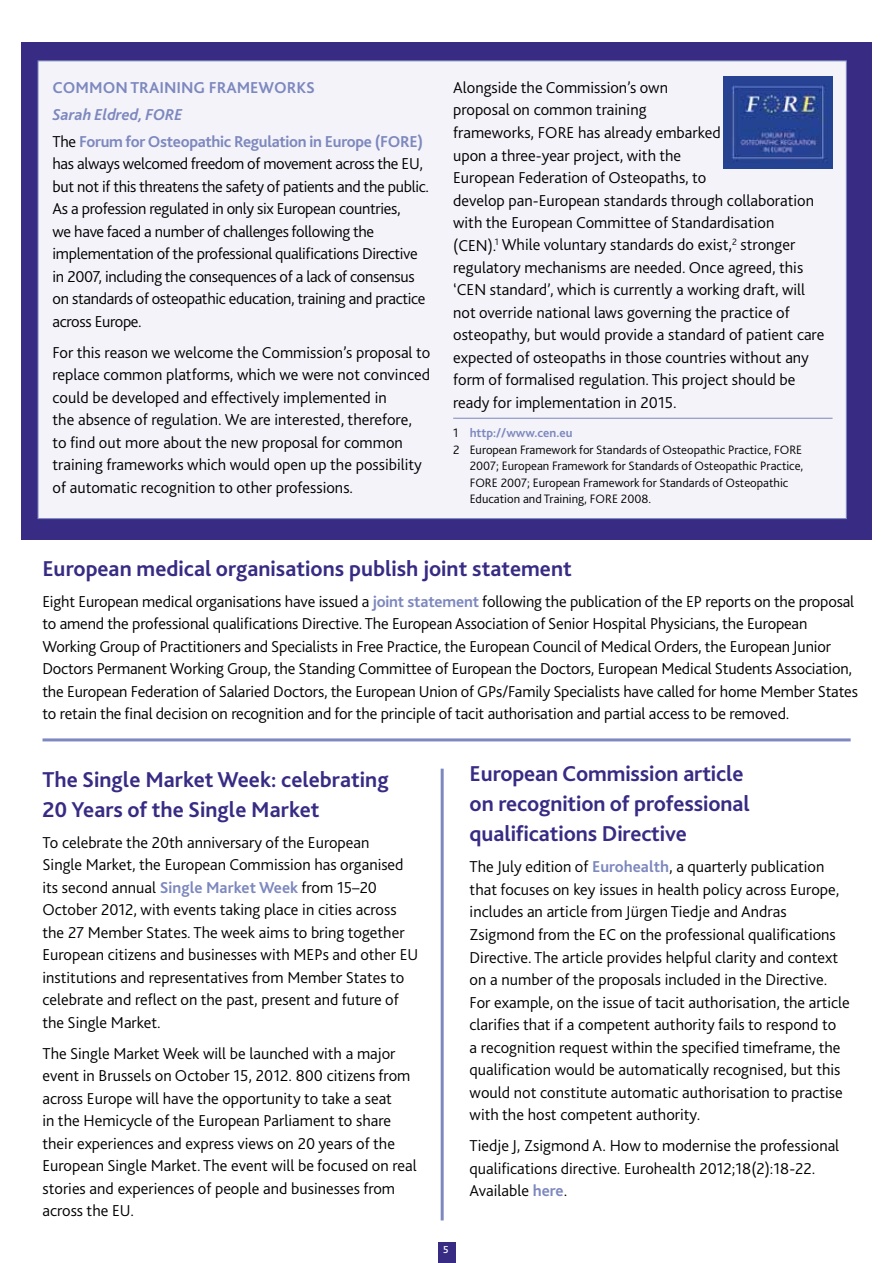
<style>
.page{position:relative;width:893px;height:1263px;background:#fff}
.page>*{position:absolute;margin:0;border:0;box-sizing:border-box;transform-origin:0 0}
.t1{font:700 22.5px/30px "Bliss 2";color:#372b84}
.t2{font:300 16.5px/22.5px "Bliss 2";color:#000}
.t3{font:300 16.5px/22.5px "Bliss 2";letter-spacing:-.02em;color:#000}
.t4{font:700 16.5px/26.7px "Bliss 2";letter-spacing:-.02em;color:#7d88be}
.t5{font:300 12.75px "Bliss 2";color:#000}
.t6{font:700 12.75px "Bliss 2";color:#7d88be}
.t7{font:500 10.5px "Bliss 2";color:#fff}
.s1{font-style:italic}
.s2{font-weight:300;color:#000}
.s3{font-weight:700;color:#7d88be}
</style>
<div class="page">
<div style="left:438px;top:1242px;width:17px;height:21px;background:#372b84"></div>
<div style="left:21px;top:43px;width:851px;height:497px;background:#372b84"></div>
<div style="left:38px;top:61px;width:808px;height:458px;background:#f3f3f9;border:1px solid #7d88be"></div>
<hr style="left:441px;top:769px;width:3px;height:451px;background:#7d88be">
<hr style="left:43px;top:738px;width:808px;height:3px;background:#7d88be">
<img style="left:724px;top:77px;width:108px;height:92px">
<hr style="left:453px;top:418px;width:379px;height:1px;background:#7d88be">
<p class="t4" style="left:53px;top:74px;width:87px">Common Trai</p>
<p class="t4" style="left:164px;top:74px;width:64px">ning Fram</p>
<p class="t4" style="left:250px;top:74px;width:66px">eworks</p>
<p class="t4" style="left:53px;top:101px;width:372px"><span class="s1">Sarah Eldred, FORE<br></span><span class="s2">The</span> Forum for Osteopathic Regulation in Europe (FORE)</p>
<p class="t3" style="left:53px;top:152px;width:378px">has always welcomed freedom of movement across the EU, but not if this threatens the safety of patients and the public.<br>As a profession regulated in only six European countries,<br>we have faced a number of challenges following the implementation of the professional qualifications Directive in 2007, including the consequences of a lack of consensus on standards of osteopathic education, training and practice across Europe.</p>
<p class="t2" style="left:53px;top:341px;width:379px">For this reason we welcome the Commission’s proposal to replace common platforms, which we were not convinced could be developed and effectively implemented in<br>the absence of regulation. We are interested, therefore, to find out more about the new proposal for common training frameworks which would open up the possibility of automatic recognition to other professions.</p>
<p class="t2" style="left:453px;top:76px;width:373px">Alongside the Commission’s own<br>proposal on common training<br>frameworks, FORE has already embarked<br>upon a three-year project, with the<br>European Federation of Osteopaths, to<br>develop pan-European standards through collaboration with the European Committee of Standardisation<br>(CEN).<sup>1</sup> While voluntary standards do exist,<sup>2</sup> stronger regulatory mechanisms are needed. Once agreed, this ‘CEN standard’, which is currently a working draft, will not override national laws governing the practice of osteopathy, but would provide a standard of patient care expected of osteopaths in those countries without any form of formalised regulation. This project should be ready for implementation in 2015.</p>
<p class="t6" style="left:453px;top:425px;width:121px"><span class="s2">1</span> http://www.cen.eu</p>
<p class="t5" style="left:453px;top:442px;width:351px">2 European Framework for Standards of Osteopathic Practice, FORE</p>
<p class="t5" style="left:470px;top:458px;width:335px">2007; European Framework for Standards of Osteopathic Practice,</p>
<p class="t5" style="left:470px;top:474px;width:320px">FORE 2007; European Framework for Standards of Osteopathic</p>
<p class="t5" style="left:470px;top:491px;width:183px">Education and Training, FORE 2008.</p>
<h1 class="t1" style="left:42px;top:552px;width:531px">European medical organisations publish joint statement</h1>
<p class="t2" style="left:42px;top:589px;width:817px">Eight European medical organisations have issued a <span class="s3">joint statement</span> following the publication of the EP reports on the proposal to amend the professional qualifications Directive. The European Association of Senior Hospital Physicians, the European Working Group of Practitioners and Specialists in Free Practice, the European Council of Medical Orders, the European Junior Doctors Permanent Working Group, the Standing Committee of European the Doctors, European Medical Students Association, the European Federation of Salaried Doctors, the European Union of GPs/Family Specialists have called for home Member States to retain the final decision on recognition and for the principle of tacit authorisation and partial access to be removed.</p>
<h1 class="t1" style="left:43px;top:764px;width:348px">The Single Market Week: celebrating<br>20 Years of the Single Market</h1>
<p class="t2" style="left:43px;top:831px;width:377px">To celebrate the 20th anniversary of the European<br>Single Market, the European Commission has organised its second annual <span class="s3">Single Market Week</span> from 15–20<br>October 2012, with events taking place in cities across the 27 Member States. The week aims to bring together European citizens and businesses with MEPs and other EU institutions and representatives from Member States to celebrate and reflect on the past, present and future of the Single Market.</p>
<p class="t2" style="left:43px;top:1042px;width:376px">The Single Market Week will be launched with a major event in Brussels on October 15, 2012. 800 citizens from across Europe will have the opportunity to take a seat<br>in the Hemicycle of the European Parliament to share their experiences and express views on 20 years of the European Single Market. The event will be focused on real stories and experiences of people and businesses from across the EU.</p>
<p class="t7" style="left:443px;top:1243px;width:7px">5</p>
<h1 class="t1" style="left:470px;top:758px;width:282px">European Commission article on recognition of professional qualifications Directive</h1>
<p class="t2" style="left:470px;top:855px;width:382px">The July edition of <span class="s3">Eurohealth</span>, a quarterly publication that focuses on key issues in health policy across Europe, includes an article from Jürgen Tiedje and Andras Zsigmond from the EC on the professional qualifications Directive. The article provides helpful clarity and context on a number of the proposals included in the Directive.<br>For example, on the issue of tacit authorisation, the article clarifies that if a competent authority fails to respond to<br>a recognition request within the specified timeframe, the qualification would be automatically recognised, but this would not constitute automatic authorisation to practise with the host competent authority.</p>
<p class="t2" style="left:470px;top:1134px;width:371px">Tiedje J, Zsigmond A. How to modernise the professional qualifications directive. Eurohealth 2012;18(2):18-22.<br>Available <span class="s3">here</span>.</p>
</div>
